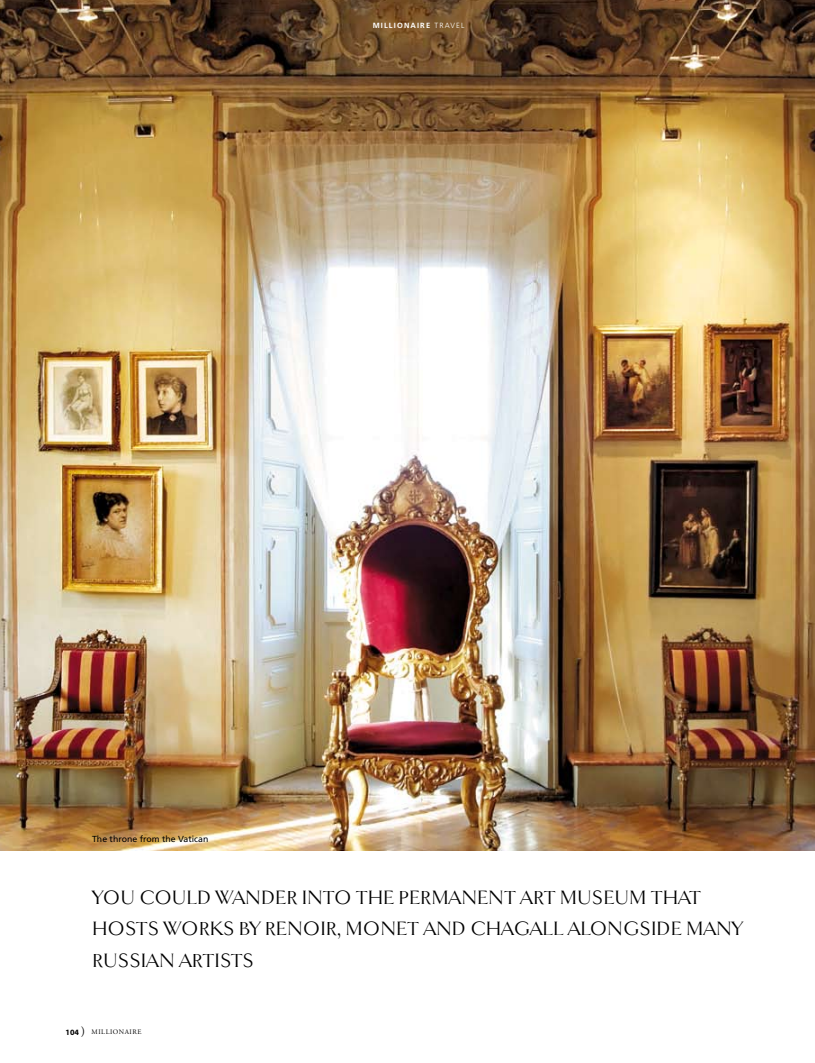
<style>
.page{position:relative;width:815px;height:1063px;background:#fff}
.page>*{position:absolute;margin:0;border:0;box-sizing:border-box;transform-origin:0 0}
.t1{font:22.5px/31.2px "Goldenbook OSF";color:#000}
.t2{font:8.75px "Frutiger LT Std";color:#000}
.t3{font:700 7.5px "Frutiger LT Std";letter-spacing:.15em;color:#fff}
.t4{font:6.88px "Adobe Garamond Pro";letter-spacing:.08em;color:#000}
.s1{font-weight:300}
.s2{font-family:"Myriad Pro";font-weight:700;font-size:8.12px}
.s3{font-size:12.5px}
</style>
<div class="page">
<img style="left:0;top:0;width:815px;height:850px">
<p class="t3" style="left:373px;top:21px;width:93px">MILLIONAIRE <span class="s1">TRAVEL</span></p>
<p class="t2" style="left:92px;top:834px;width:118px">The throne from the Vatican</p>
<p class="t1" style="left:92px;top:883px;width:653px">YOU COULD WANDER INTO THE PERMANENT ART MUSEUM THAT<br>HOSTS WORKS BY RENOIR, MONET AND CHAGALL ALONGSIDE MANY<br>RUSSIAN ARTISTS</p>
<p class="t4" style="left:66px;top:1027px;width:77px"><span class="s2">104</span> <span class="s3">)</span> MILLIONAIRE</p>
</div>
